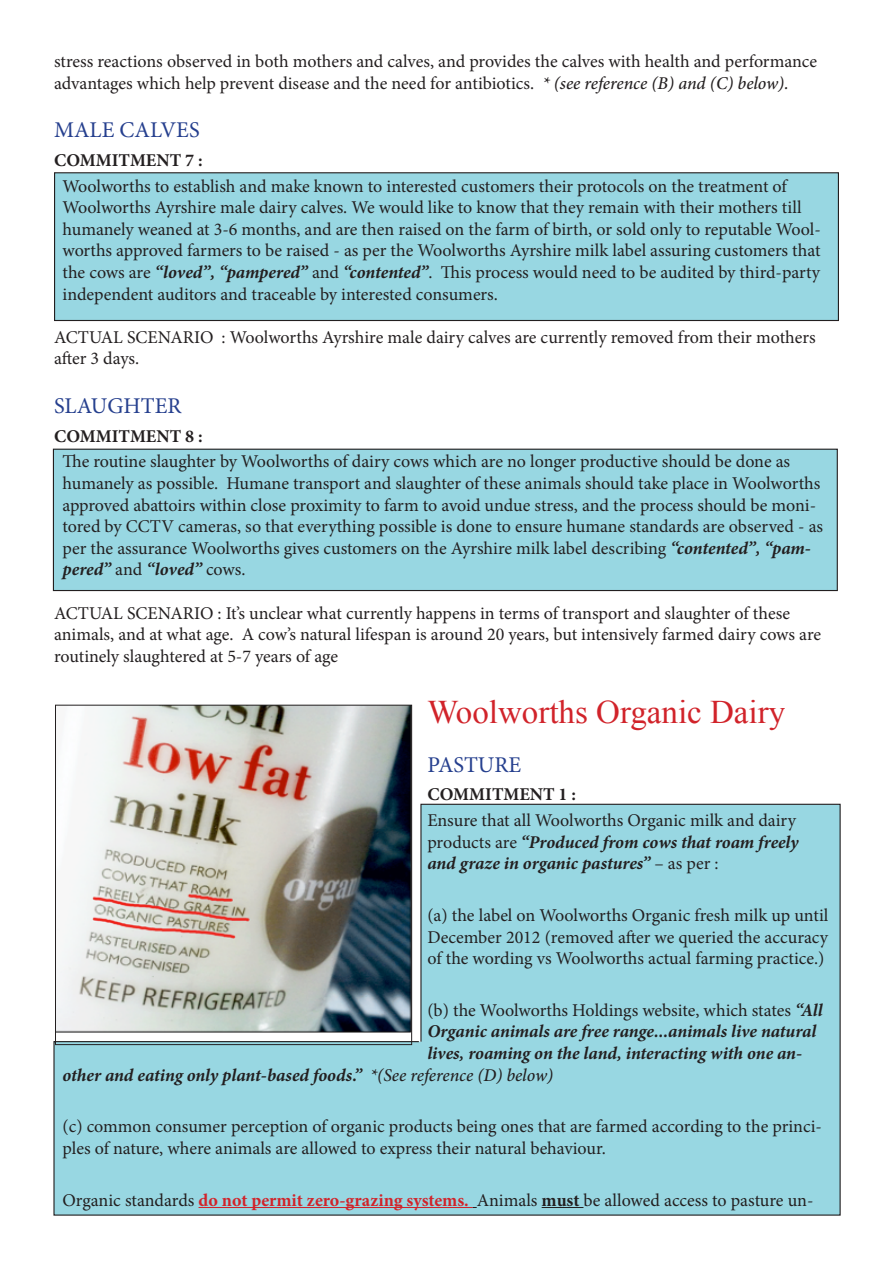
<style>
.page{position:relative;width:893px;height:1263px;background:#fff}
.page>*{position:absolute;margin:0;border:0;box-sizing:border-box;transform-origin:0 0}
.subhead1{font:33px "Times New Roman";color:#d1232a}
.Subhead{font:22.5px "Minion Pro";color:#253f8e}
.commitment{font:18px/21.6px "Minion Pro";letter-spacing:-.005em;color:#231f20}
.bodytext{font:18px/21.6px "Minion Pro";letter-spacing:-.005em;color:#231f20}
.commitment-2{font:italic 700 18px "Minion Pro";letter-spacing:-.005em;color:#231f20}
.commitHead{font:700 18px "Minion Pro";color:#231f20}
.s1{font-weight:500;font-style:italic}
.s2{font-weight:700;font-style:italic}
.s3{font-weight:500}
.s4{font-weight:700;color:#d1232a}
.s5{font-weight:700}
</style>
<div class="page">
<div style="left:55px;top:173px;width:783px;height:147px;background:#98d7e2"></div>
<div style="left:54px;top:172px;width:785px;height:149px;border:1px solid #231f20"></div>
<div style="left:53px;top:449px;width:784px;height:141px;background:#98d7e2"></div>
<div style="left:53px;top:449px;width:785px;height:142px;border:1px solid #231f20"></div>
<div style="left:53px;top:803px;width:788px;height:413px;background:#98d7e2"></div>
<hr style="left:199px;top:1207px;width:274px;height:1px;background:#d1232a">
<hr style="left:542px;top:1207px;width:41px;height:1px;background:#231f20">
<img style="left:57px;top:707px;width:353px;height:325px">
<div style="left:55px;top:705px;width:357px;height:340px;border:1px solid #231f20"></div>
<p class="bodytext" style="left:54px;top:51px;width:765px">stress reactions observed in both mothers and calves, and provides the calves with health and performance advantages which help prevent disease and the need for antibiotics. <span class="s1">* (see reference (B) and (C) below).</span></p>
<p class="Subhead" style="left:54px;top:115px;width:147px">MALE CALVES</p>
<p class="commitHead" style="left:54px;top:147px;width:150px">COMMITMENT 7 :</p>
<p class="commitment" style="left:63px;top:175px;width:760px">Woolworths to establish and make known to interested customers their protocols on the treatment of Woolworths Ayrshire male dairy calves. We would like to know that they remain with their mothers till humanely weaned at 3-6 months, and are then raised on the farm of birth, or sold only to reputable Wool&shy;worths approved farmers to be raised - as per the Woolworths Ayrshire milk label assuring customers that the cows are <span class="s2">“loved”, “pampered”</span> and <span class="s2">“contented”</span>. This process would need to be audited by third-party independent auditors and traceable by interested consumers.</p>
<p class="bodytext" style="left:54px;top:326px;width:763px">ACTUAL SCENARIO : Woolworths Ayrshire male dairy calves are currently removed from their mothers after 3 days.</p>
<p class="Subhead" style="left:54px;top:391px;width:129px">SLAUGHTER</p>
<p class="commitHead" style="left:54px;top:423px;width:150px">COMMITMENT 8 :</p>
<p class="commitment" style="left:63px;top:451px;width:762px">The routine slaughter by Woolworths of dairy cows which are no longer productive should be done as humanely as possible. Humane transport and slaughter of these animals should take place in Woolworths approved abattoirs within close proximity to farm to avoid undue stress, and the process should be moni&shy;tored by CCTV cameras, so that everything possible is done to ensure humane standards are observed - as per the assurance Woolworths gives customers on the Ayrshire milk label describing <span class="s2">“contented”, “pam&shy;pered”</span> and <span class="s2">“loved”</span> cows.</p>
<p class="bodytext" style="left:54px;top:602px;width:769px">ACTUAL SCENARIO : It’s unclear what currently happens in terms of transport and slaughter of these animals, and at what age. A cow’s natural lifespan is around 20 years, but intensively farmed dairy cows are routinely slaughtered at 5-7 years of age</p>
<p class="subhead1" style="left:427px;top:690px;width:359px">Woolworths Organic Dairy</p>
<p class="Subhead" style="left:427px;top:749px;width:95px">PASTURE</p>
<p class="commitHead" style="left:427px;top:782px;width:150px">COMMITMENT 1 :</p>
<p class="commitment" style="left:427px;top:809px;width:373px">Ensure that all Woolworths Organic milk and dairy products are <span class="s2">“Produced from cows that roam freely and graze in organic pastures”</span> – as per :</p>
<p class="commitment" style="left:427px;top:904px;width:403px;text-align:justify">(a) the label on Woolworths Organic fresh milk up until December 2012 (removed after we queried the accuracy of the wording vs Woolworths actual farming practice.)</p>
<p class="commitment" style="left:427px;top:999px;width:397px">(b) the Woolworths Holdings website, which states <span class="s2">“All</span></p>
<p class="commitment-2" style="left:427px;top:1019px;width:390px">Organic animals are free range...animals live natural</p>
<p class="commitment-2" style="left:427px;top:1040px;width:376px">lives, roaming on the land, interacting with one an-</p>
<p class="commitment-2" style="left:63px;top:1062px;width:492px">other and eating only plant-based foods.” <span class="s3">*(See reference (D) below)</span></p>
<p class="commitment" style="left:63px;top:1116px;width:761px">(c) common consumer perception of organic products being ones that are farmed according to the princi&shy;ples of nature, where animals are allowed to express their natural behaviour.</p>
<p class="commitment" style="left:63px;top:1189px;width:752px">Organic standards <span class="s4">do not permit zero-grazing systems.</span> Animals <span class="s5">must</span> be allowed access to pasture un-</p>
</div>
